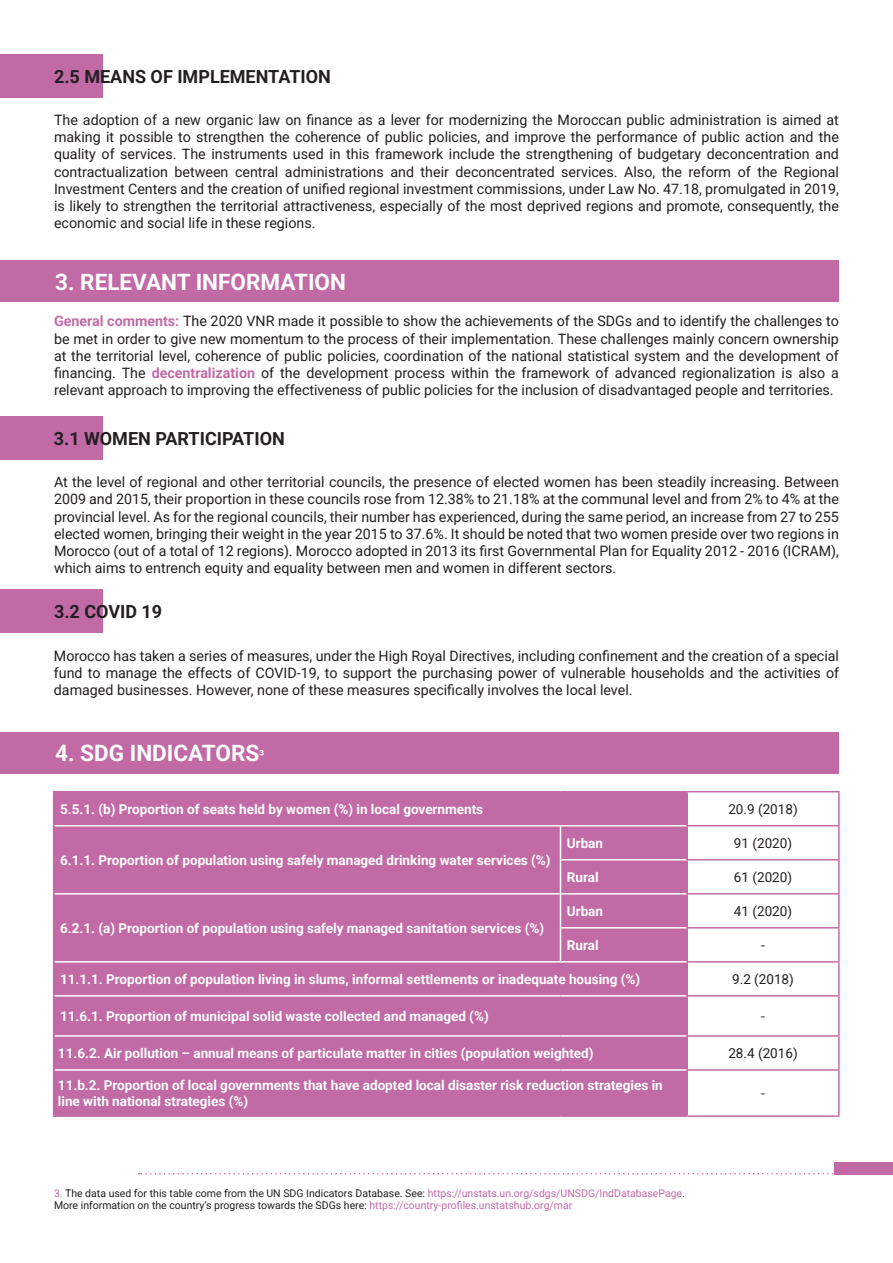
<style>
.page{position:relative;width:893px;height:1263px;background:#fff}
.page>*{position:absolute;margin:0;border:0;box-sizing:border-box;transform-origin:0 0}
.t1{font:700 22.5px "Roboto";color:#fff}
.t2{font:700 18px "Roboto";color:#231f20}
.t3{font:14.25px/17.1px "Roboto";color:#231f20;text-align:justify}
.t4{font:700 13.5px/16.2px "Roboto";color:#fff}
.t5{font:13.5px "Roboto";color:#231f20}
.t6{font:10.5px "Roboto";color:#231f20}
.s1{font-weight:700;color:#c26aa6}
.s2{font-family:"Arial";font-weight:400;font-size:15px}
.s3{color:#c26aa6}
</style>
<div class="page">
<svg style="left:139px;top:1173px;width:696px;height:1px"></svg>
<div style="left:835px;top:1162px;width:58px;height:12px;background:#c26aa6"></div>
<div style="left:0;top:54px;width:102px;height:44px;background:#c26aa6"></div>
<div style="left:0;top:260px;width:839px;height:42px;background:#c26aa6"></div>
<div style="left:0;top:416px;width:102px;height:44px;background:#c26aa6"></div>
<div style="left:0;top:590px;width:102px;height:43px;background:#c26aa6"></div>
<div style="left:0;top:732px;width:839px;height:42px;background:#c26aa6"></div>
<div style="left:54px;top:792px;width:632px;height:323px;background:#c26aa6"></div>
<hr style="left:561px;top:825px;width:125px;height:1px;background:#fff">
<hr style="left:561px;top:859px;width:125px;height:1px;background:#fff">
<hr style="left:54px;top:893px;width:506px;height:1px;background:#fff">
<hr style="left:561px;top:893px;width:125px;height:1px;background:#fff">
<hr style="left:561px;top:927px;width:125px;height:1px;background:#fff">
<hr style="left:54px;top:995px;width:506px;height:1px;background:#fff">
<hr style="left:560px;top:995px;width:126px;height:1px;background:#fff">
<hr style="left:54px;top:1035px;width:506px;height:2px;background:#fff">
<hr style="left:560px;top:1035px;width:126px;height:2px;background:#fff">
<hr style="left:54px;top:1069px;width:506px;height:2px;background:#fff">
<hr style="left:560px;top:1069px;width:126px;height:2px;background:#fff">
<hr style="left:686px;top:1069px;width:154px;height:2px;background:#c26aa6">
<hr style="left:838px;top:1071px;width:2px;height:44px;background:#c26aa6">
<hr style="left:687px;top:1115px;width:153px;height:2px;background:#c26aa6">
<hr style="left:838px;top:1037px;width:2px;height:32px;background:#c26aa6">
<hr style="left:838px;top:996px;width:2px;height:39px;background:#c26aa6">
<hr style="left:686px;top:1035px;width:154px;height:2px;background:#c26aa6">
<hr style="left:687px;top:791px;width:153px;height:1px;background:#c26aa6">
<hr style="left:838px;top:792px;width:2px;height:33px;background:#c26aa6">
<hr style="left:686px;top:825px;width:154px;height:1px;background:#c26aa6">
<hr style="left:838px;top:826px;width:2px;height:33px;background:#c26aa6">
<hr style="left:686px;top:859px;width:154px;height:1px;background:#c26aa6">
<hr style="left:838px;top:860px;width:2px;height:33px;background:#c26aa6">
<hr style="left:686px;top:893px;width:154px;height:1px;background:#c26aa6">
<hr style="left:838px;top:894px;width:2px;height:33px;background:#c26aa6">
<hr style="left:686px;top:927px;width:154px;height:1px;background:#c26aa6">
<hr style="left:838px;top:928px;width:2px;height:33px;background:#c26aa6">
<hr style="left:686px;top:961px;width:154px;height:1px;background:#c26aa6">
<hr style="left:838px;top:962px;width:2px;height:33px;background:#c26aa6">
<hr style="left:686px;top:995px;width:154px;height:1px;background:#c26aa6">
<hr style="left:54px;top:825px;width:507px;height:1px;background:#fff">
<hr style="left:560px;top:826px;width:1px;height:34px;background:#fff">
<hr style="left:560px;top:860px;width:1px;height:34px;background:#fff">
<hr style="left:560px;top:894px;width:1px;height:34px;background:#fff">
<hr style="left:560px;top:928px;width:1px;height:33px;background:#fff">
<hr style="left:54px;top:961px;width:506px;height:1px;background:#fff">
<hr style="left:560px;top:961px;width:126px;height:1px;background:#fff">
<hr style="left:53px;top:791px;width:507px;height:1px;background:#c26aa6">
<hr style="left:53px;top:792px;width:1px;height:34px;background:#c26aa6">
<hr style="left:560px;top:791px;width:127px;height:1px;background:#c26aa6">
<hr style="left:686px;top:792px;width:2px;height:33px;background:#c26aa6">
<hr style="left:53px;top:826px;width:1px;height:34px;background:#c26aa6">
<hr style="left:53px;top:860px;width:1px;height:34px;background:#c26aa6">
<hr style="left:686px;top:826px;width:2px;height:33px;background:#c26aa6">
<hr style="left:686px;top:860px;width:2px;height:33px;background:#c26aa6">
<hr style="left:53px;top:894px;width:1px;height:34px;background:#c26aa6">
<hr style="left:53px;top:928px;width:1px;height:34px;background:#c26aa6">
<hr style="left:686px;top:894px;width:2px;height:33px;background:#c26aa6">
<hr style="left:686px;top:928px;width:2px;height:33px;background:#c26aa6">
<hr style="left:53px;top:962px;width:1px;height:34px;background:#c26aa6">
<hr style="left:686px;top:962px;width:2px;height:33px;background:#c26aa6">
<hr style="left:53px;top:996px;width:1px;height:40px;background:#c26aa6">
<hr style="left:686px;top:996px;width:2px;height:39px;background:#c26aa6">
<hr style="left:53px;top:1036px;width:1px;height:34px;background:#c26aa6">
<hr style="left:686px;top:1037px;width:2px;height:32px;background:#c26aa6">
<hr style="left:53px;top:1070px;width:1px;height:45px;background:#c26aa6">
<hr style="left:686px;top:1071px;width:2px;height:44px;background:#c26aa6">
<hr style="left:53px;top:1115px;width:507px;height:2px;background:#c26aa6">
<hr style="left:560px;top:1115px;width:127px;height:2px;background:#c26aa6">
<p class="t2" style="left:54px;top:64px;width:278px">2.5 MEANS OF IMPLEMENTATION</p>
<p class="t3" style="left:54px;top:111px;width:786px">The adoption of a new organic law on finance as a lever for modernizing the Moroccan public administration is aimed at making it possible to strengthen the coherence of public policies, and improve the performance of public action and the quality of services. The instruments used in this framework include the strengthening of budgetary deconcentration and contractualization between central administrations and their deconcentrated services. Also, the reform of the Regional Investment Centers and the creation of unified regional investment commissions, under Law No. 47.18, promulgated in 2019, is likely to strengthen the territorial attractiveness, especially of the most deprived regions and promote, consequently, the economic and social life in these regions.</p>
<p class="t1" style="left:55px;top:266px;width:292px">3. RELEVANT INFORMATION</p>
<p class="t3" style="left:54px;top:312px;width:786px"><span class="s1">General comments:</span> The 2020 VNR made it possible to show the achievements of the SDGs and to identify the challenges to be met in order to give new momentum to the process of their implementation. These challenges mainly concern ownership at the territorial level, coherence of public policies, coordination of the national statistical system and the development of financing. The <span class="s1">decentralization</span> of the development process within the framework of advanced regionalization is also a relevant approach to improving the effectiveness of public policies for the inclusion of disadvantaged people and territories.</p>
<p class="t2" style="left:54px;top:426px;width:232px">3.1 WOMEN PARTICIPATION</p>
<p class="t3" style="left:54px;top:473px;width:786px">At the level of regional and other territorial councils, the presence of elected women has been steadily increasing. Between 2009 and 2015, their proportion in these councils rose from 12.38% to 21.18% at the communal level and from 2% to 4% at the provincial level. As for the regional councils, their number has experienced, during the same period, an increase from 27 to 255 elected women, bringing their weight in the year 2015 to 37.6%. It should be noted that two women preside over two regions in Morocco (out of a total of 12 regions). Morocco adopted in 2013 its first Governmental Plan for Equality 2012 - 2016 (ICRAM), which aims to entrench equity and equality between men and women in different sectors.</p>
<p class="t2" style="left:54px;top:599px;width:110px">3.2 COVID 19</p>
<p class="t3" style="left:54px;top:646px;width:787px">Morocco has taken a series of measures, under the High Royal Directives, including confinement and the creation of a special fund to manage the effects of COVID-19, to support the purchasing power of vulnerable households and the activities of damaged businesses. However, none of these measures specifically involves the local level.</p>
<p class="t1" style="left:55px;top:738px;width:210px">4. SDG INDICATORS<span class="s2">³</span></p>
<p class="t4" style="left:60px;top:800px;width:425px">5.5.1. (b) Proportion of seats held by women (%) in local governments</p>
<p class="t5" style="left:728px;top:799px;width:71px">20.9 (2018)</p>
<p class="t4" style="left:60px;top:851px;width:492px">6.1.1. Proportion of population using safely managed drinking water services (%)</p>
<p class="t4" style="left:567px;top:834px;width:38px">Urban</p>
<p class="t5" style="left:734px;top:833px;width:60px">91 (2020)</p>
<p class="t4" style="left:567px;top:868px;width:33px">Rural</p>
<p class="t5" style="left:734px;top:867px;width:60px">61 (2020)</p>
<p class="t4" style="left:567px;top:902px;width:38px">Urban</p>
<p class="t5" style="left:734px;top:901px;width:60px">41 (2020)</p>
<p class="t4" style="left:567px;top:936px;width:33px">Rural</p>
<p class="t5" style="left:761px;top:936px;width:5px">-</p>
<p class="t4" style="left:60px;top:970px;width:582px">11.1.1. Proportion of population living in slums, informal settlements or inadequate housing (%)</p>
<p class="t5" style="left:732px;top:970px;width:63px">9.2 (2018)</p>
<p class="t4" style="left:60px;top:1007px;width:430px">11.6.1. Proportion of municipal solid waste collected and managed (%)</p>
<p class="t5" style="left:761px;top:1007px;width:5px">-</p>
<p class="t4" style="left:58px;top:1045px;width:537px">11.6.2. Air pollution – annual means of particulate matter in cities (population weighted)</p>
<p class="t5" style="left:728px;top:1044px;width:71px">28.4 (2016)</p>
<p class="t4" style="left:58px;top:1076px;width:606px">11.b.2. Proportion of local governments that have adopted local disaster risk reduction strategies in line with national strategies (%)</p>
<p class="t4" style="left:60px;top:919px;width:486px">6.2.1. (a) Proportion of population using safely managed sanitation services (%)</p>
<p class="t5" style="left:761px;top:1084px;width:5px">-</p>
<p class="t6" style="left:54px;top:1185px;width:632px"><span class="s3">3.</span> The data used for this table come from the UN SDG Indicators Database. See: <span class="s3">https://unstats.un.org/sdgs/UNSDG/IndDatabasePage</span>.</p>
<p class="t6" style="left:54px;top:1198px;width:520px">More information on the country’s progress towards the SDGs here: <span class="s3">https://country-profiles.unstatshub.org/mar</span></p>
</div>
